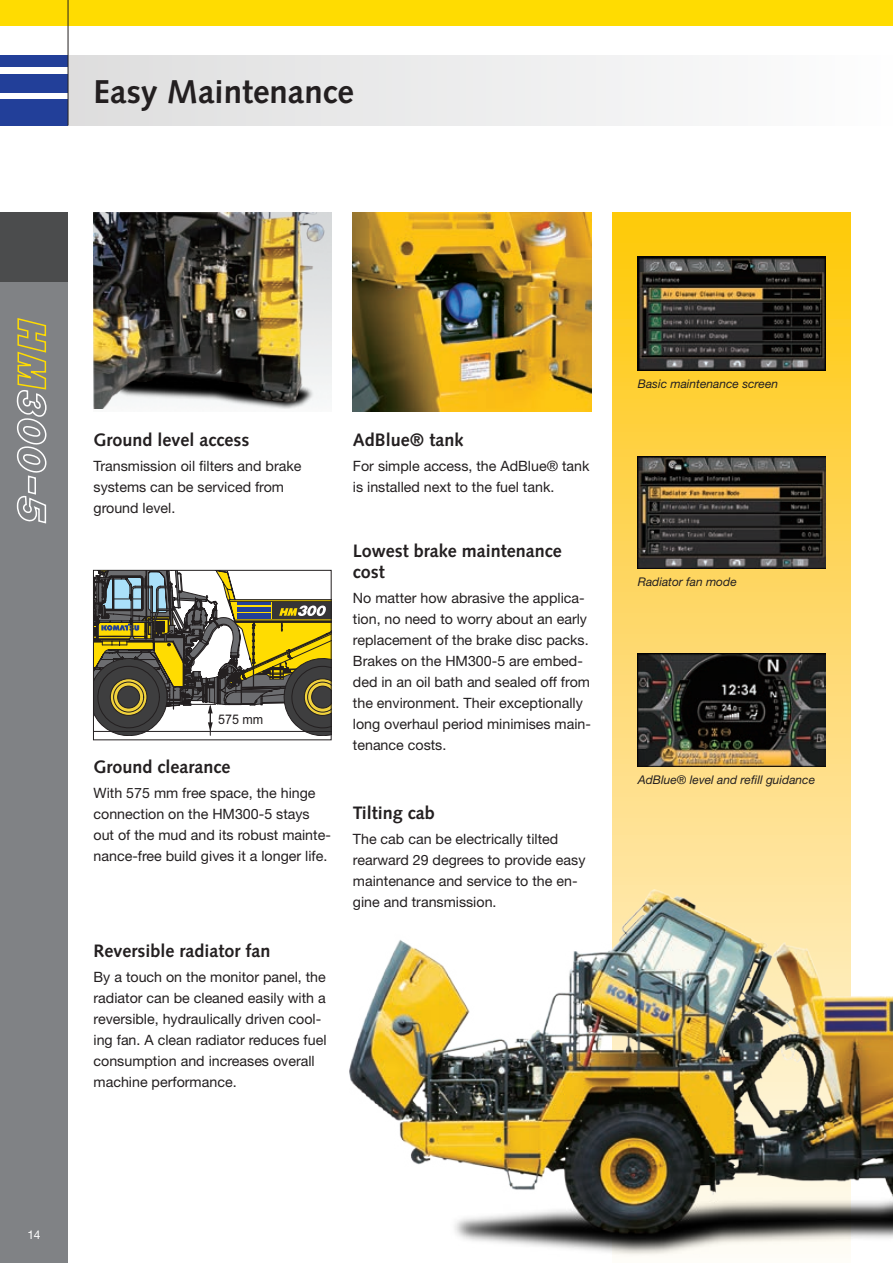
<style>
.page{position:relative;width:893px;height:1263px;background:#fff}
.page>*{position:absolute;margin:0;border:0;box-sizing:border-box;transform-origin:0 0}
.t1{font:700 33px "Syntax LTCE";color:#231f20}
.t2{font:700 18px/21px "Syntax LTCE";color:#231f20}
.t3{font:14.25px/21px "Helvetica Neue LT Pro";color:#231f20}
.t4{font:13.2px "Arial";color:#231f20;scale:.94 1}
.t5{font:italic 12px "Helvetica Neue LT Pro";color:#231f20}
.t6{font:12px "Helvetica Neue LT Pro";color:#fff}
</style>
<div class="page">
<svg style="left:612px;top:213px;width:238px;height:667px;background:#fbd45b"></svg>
<div style="left:0;top:213px;width:68px;height:1050px;background:#808285"></div>
<div style="left:0;top:99px;width:68px;height:26px;background:#223f99"></div>
<div style="left:0;top:74px;width:68px;height:18px;background:#223f99"></div>
<div style="left:0;top:55px;width:68px;height:12px;background:#223f99"></div>
<div style="left:0;top:0;width:893px;height:26px;background:#ffdc01"></div>
<div style="left:0;top:213px;width:68px;height:69px;background:#4b4c4d"></div>
<div style="left:68px;top:55px;width:825px;height:70px;background:linear-gradient(to right,#ddddde,#fdfdfe)"></div>
<hr style="left:68px;top:0;width:1px;height:125px;background:#231f20">
<img style="left:353px;top:213px;width:238px;height:198px">
<img style="left:94px;top:213px;width:238px;height:195px">
<svg style="left:95px;top:572px;width:235px;height:164px"></svg>
<hr style="left:93px;top:731px;width:238px;height:1px;background:#231f20">
<div style="left:93px;top:570px;width:239px;height:170px;border:1px solid #231f20"></div>
<img style="left:637px;top:654px;width:188px;height:112px">
<img style="left:638px;top:256px;width:187px;height:115px">
<img style="left:638px;top:456px;width:187px;height:112px">
<img style="left:349px;top:880px;width:544px;height:376px">
<svg style="left:16px;top:318px;width:31px;height:206px"></svg>
<h1 class="t1" style="left:94px;top:73px;width:262px">Easy Maintenance</h1>
<p class="t2" style="left:94px;top:430px;width:157px">Ground level access</p>
<p class="t3" style="left:94px;top:455px;width:209px">Transmission oil filters and brake systems can be serviced from ground level.</p>
<p class="t4" style="left:218px;top:710px;width:49px">575 mm</p>
<p class="t2" style="left:94px;top:756px;width:139px">Ground clearance</p>
<p class="t3" style="left:94px;top:782px;width:239px">With 575 mm free space, the hinge connection on the HM300-5 stays out of the mud and its robust mainte&shy;nance-free build gives it a longer life.</p>
<p class="t2" style="left:94px;top:940px;width:178px">Reversible radiator fan</p>
<p class="t3" style="left:94px;top:966px;width:235px">By a touch on the monitor panel, the radiator can be cleaned easily with a reversible, hydraulically driven cool&shy;ing fan. A clean radiator reduces fuel consumption and increases overall machine performance.</p>
<p class="t2" style="left:353px;top:430px;width:112px">AdBlue® tank</p>
<p class="t3" style="left:353px;top:455px;width:238px">For simple access, the AdBlue® tank is installed next to the fuel tank.</p>
<p class="t2" style="left:353px;top:540px;width:210px">Lowest brake maintenance cost</p>
<p class="t3" style="left:353px;top:587px;width:240px">No matter how abrasive the applica&shy;tion, no need to worry about an early replacement of the brake disc packs.<br>Brakes on the HM300-5 are embed&shy;ded in an oil bath and sealed off from the environment. Their exceptionally long overhaul period minimises main&shy;tenance costs.</p>
<p class="t2" style="left:353px;top:802px;width:84px">Tilting cab</p>
<p class="t3" style="left:353px;top:828px;width:234px">The cab can be electrically tilted rearward 29 degrees to provide easy maintenance and service to the en&shy;gine and transmission.</p>
<p class="t5" style="left:638px;top:376px;width:142px">Basic maintenance screen</p>
<p class="t5" style="left:638px;top:574px;width:100px">Radiator fan mode</p>
<p class="t5" style="left:638px;top:772px;width:179px">AdBlue® level and refill guidance</p>
<p class="t6" style="left:27px;top:1227px;width:15px">14</p>
</div>
